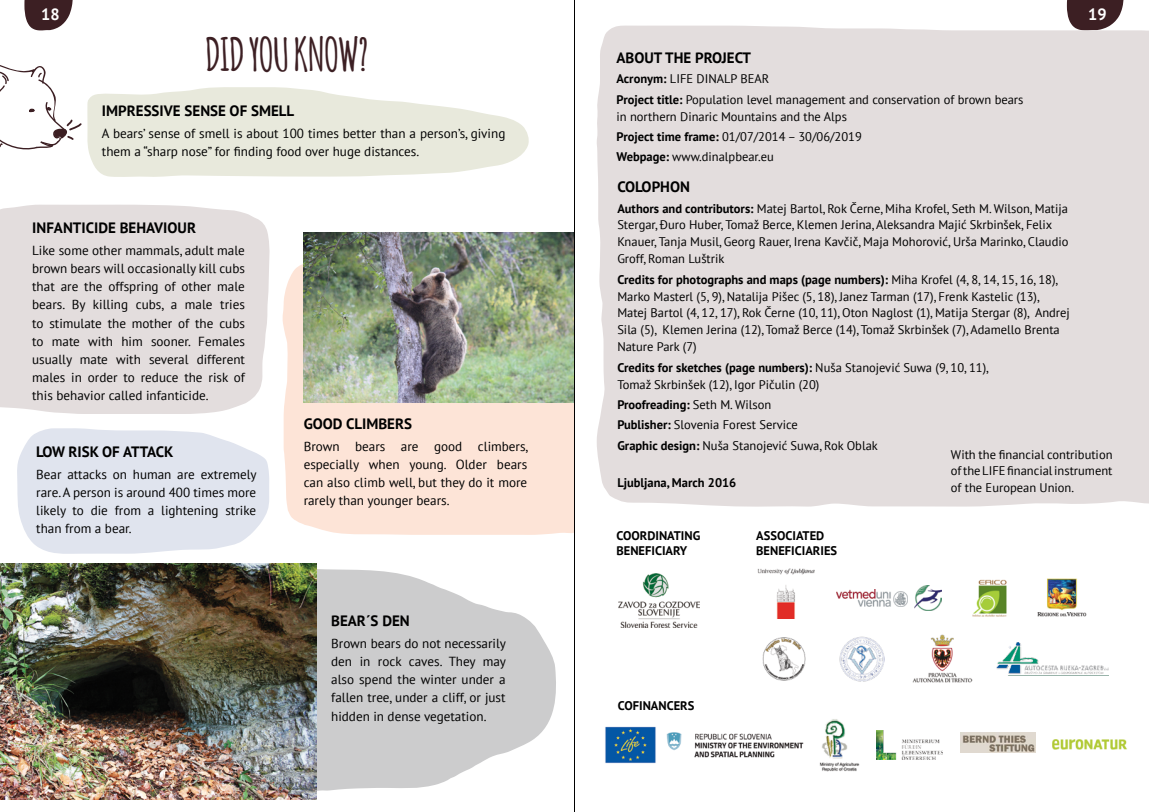
<style>
.page{position:relative;width:1149px;height:812px;background:#fff}
.page>*{position:absolute;margin:0;border:0;box-sizing:border-box;transform-origin:0 0}
.t1{font:700 45px "Amatic";color:#3c1f23}
.t2{font:700 16.25px "PT Sans";color:#fff}
.t3{font:700 15px "PT Sans";color:#000}
.t4{font:13.12px/18.1px "PT Sans";color:#000;text-align:justify}
.t5{font:12.5px/16.9px "PT Sans";color:#000}
.t6{font:700 12.5px/15px "PT Sans";color:#000}
.s1{font-weight:700}
</style>
<div class="page">
<svg style="left:24px;top:0;width:49px;height:30px"></svg>
<svg style="left:1066px;top:0;width:57px;height:25px"></svg>
<svg style="left:17px;top:428px;width:252px;height:126px;background:#e3e7ef"></svg>
<svg style="left:87px;top:87px;width:442px;height:90px;fill:#e8e9dc"></svg>
<div style="left:597px;top:25px;width:551px;height:481px;background:#e3dddd"></div>
<svg style="left:316px;top:563px;width:240px;height:228px;fill:#cccccd"></svg>
<img style="left:996px;top:642px;width:112px;height:32px">
<img style="left:960px;top:732px;width:75px;height:20px">
<img style="left:972px;top:579px;width:35px;height:38px">
<img style="left:1052px;top:739px;width:75px;height:10px">
<img style="left:876px;top:730px;width:66px;height:29px">
<img style="left:819px;top:719px;width:41px;height:53px">
<img style="left:762px;top:637px;width:44px;height:44px">
<img style="left:912px;top:635px;width:59px;height:47px">
<img style="left:836px;top:589px;width:71px;height:17px">
<img style="left:914px;top:585px;width:26px;height:25px">
<img style="left:757px;top:568px;width:58px;height:50px">
<img style="left:839px;top:636px;width:45px;height:45px">
<img style="left:1037px;top:578px;width:50px;height:39px">
<img style="left:618px;top:573px;width:81px;height:54px">
<img style="left:666px;top:732px;width:138px;height:26px">
<img style="left:605px;top:726px;width:51px;height:38px">
<div style="left:0;top:204px;width:270px;height:210px;background:#e3dddd"></div>
<div style="left:282px;top:264px;width:292px;height:271px;background:#fde4d7"></div>
<img style="left:303px;top:232px;width:271px;height:171px">
<svg style="left:0;top:65px;width:82px;height:85px"></svg>
<img style="left:0;top:563px;width:316px;height:236px">
<hr style="left:574px;top:0;width:1px;height:811px;background:#000">
<h2 class="t2" style="left:41px;top:4px;width:20px">18</h2>
<h2 class="t2" style="left:1087px;top:3px;width:20px">19</h2>
<h1 class="t1" style="left:206px;top:22px;width:164px">DID YOU KNOW?</h1>
<p class="t3" style="left:102px;top:101px;width:194px">IMPRESSIVE SENSE OF SMELL</p>
<p class="t4" style="left:102px;top:124px;width:405px">A bears’ sense of smell is about 100 times better than a person’s, giving them a “sharp nose” for finding food over huge distances.</p>
<p class="t3" style="left:616px;top:48px;width:136px">ABOUT THE PROJECT</p>
<p class="t5" style="left:616px;top:68px;width:408px;line-height:20.4px"><span class="s1">Acronym:</span> LIFE DINALP BEAR<br><span class="s1">Project title:</span> Population level management and conservation of brown bears</p>
<p class="t5" style="left:616px;top:106px;width:247px;line-height:20.4px">in northern Dinaric Mountains and the Alps<br><span class="s1">Project time frame:</span> 01/07/2014 – 30/06/2019<br><span class="s1">Webpage:</span> www.dinalpbear.eu</p>
<p class="t3" style="left:32px;top:218px;width:165px">INFANTICIDE BEHAVIOUR</p>
<p class="t4" style="left:32px;top:241px;width:214px">Like some other mammals, adult male brown bears will occasionally kill cubs that are the offspring of other male bears. By killing cubs, a male tries to stimulate the mother of the cubs to mate with him sooner. Females usually mate with several different males in order to reduce the risk of this behavior called infanticide.</p>
<p class="t3" style="left:36px;top:442px;width:139px">LOW RISK OF ATTACK</p>
<p class="t4" style="left:36px;top:465px;width:222px">Bear attacks on human are extremely rare. A person is around 400 times more likely to die from a lightening strike than from a bear.</p>
<p class="t3" style="left:303px;top:413px;width:110px">GOOD CLIMBERS</p>
<p class="t4" style="left:303px;top:436px;width:226px">Brown bears are good climbers, especially when young. Older bears can also climb well, but they do it more rarely than younger bears.</p>
<p class="t3" style="left:331px;top:611px;width:80px">BEAR´S DEN</p>
<p class="t4" style="left:331px;top:634px;width:176px">Brown bears do not necessarily den in rock caves. They may also spend the winter under a fallen tree, under a cliff, or just hidden in dense vegetation.</p>
<p class="t3" style="left:617px;top:177px;width:74px">COLOPHON</p>
<p class="t5" style="left:617px;top:199px;width:452px"><span class="s1">Authors and contributors:</span> Matej Bartol, Rok Černe, Miha Krofel, Seth M. Wilson, Matija Stergar, Đuro Huber, Tomaž Berce, Klemen Jerina, Aleksandra Majić Skrbinšek, Felix Knauer, Tanja Musil, Georg Rauer, Irena Kavčič, Maja Mohorović, Urša Marinko, Claudio Groff, Roman Luštrik</p>
<p class="t5" style="left:617px;top:270px;width:454px"><span class="s1">Credits for photographs and maps (page numbers):</span> Miha Krofel (4, 8, 14, 15, 16, 18), Marko Masterl (5, 9), Natalija Pišec (5, 18), Janez Tarman (17), Frenk Kastelic (13), Matej Bartol (4, 12, 17), Rok Černe (10, 11), Oton Naglost (1), Matija Stergar (8), Andrej Sila (5), Klemen Jerina (12), Tomaž Berce (14), Tomaž Skrbinšek (7), Adamello Brenta Nature Park (7)</p>
<p class="t5" style="left:617px;top:358px;width:373px"><span class="s1">Credits for sketches (page numbers):</span> Nuša Stanojević Suwa (9, 10, 11),<br>Tomaž Skrbinšek (12), Igor Pičulin (20)</p>
<p class="t5" style="left:617px;top:394px;width:262px;line-height:20.4px"><span class="s1">Proofreading:</span> Seth M. Wilson<br><span class="s1">Publisher:</span> Slovenia Forest Service<br><span class="s1">Graphic design:</span> Nuša Stanojević Suwa, Rok Oblak</p>
<p class="t6" style="left:617px;top:475px;width:120px">Ljubljana, March 2016</p>
<p class="t5" style="left:950px;top:445px;width:163px;text-align:justify">With the financial contribution of the LIFE financial instrument of the European Union.</p>
<p class="t6" style="left:616px;top:527px;width:85px">COORDINATING<br>BENEFICIARY</p>
<p class="t6" style="left:756px;top:527px;width:82px">ASSOCIATED<br>BENEFICIARIES</p>
<p class="t6" style="left:617px;top:698px;width:78px">COFINANCERS</p>
</div>
